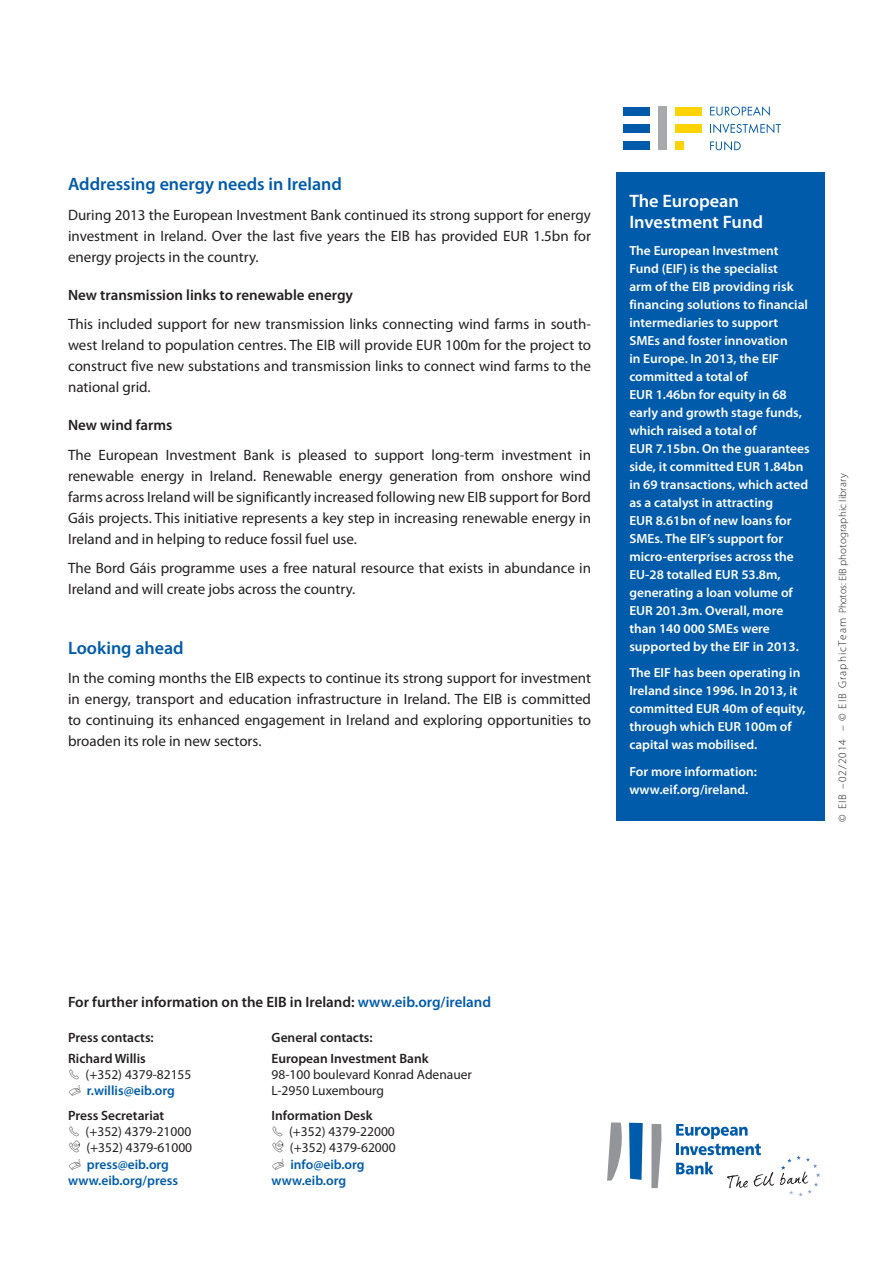
<style>
.page{position:relative;width:893px;height:1263px;background:#fff}
.page>*{position:absolute;margin:0;border:0;box-sizing:border-box;transform-origin:0 0}
.t1{font:600 18px "Myriad Pro";color:#015bab}
.t2{font:600 18px/21px "Myriad Pro";color:#fff}
.t3{font:15px/21px "Myriad Pro";color:#231f20;text-align:justify}
.t4{font:600 15px "Myriad Pro";color:#231f20}
.t5{font:13.5px/16.2px "Myriad Pro";color:#231f20;text-align:right}
.t6{font:600 13.5px/20.4px "Myriad Pro";color:#231f20}
.t7{font:600 13.5px/16.2px "Myriad Pro";color:#015bab}
.t8{font:600 13.2px/18px "Myriad Pro";color:#fff}
.t9{font:300 10.5px "Myriad Pro";letter-spacing:.005em;color:#231f20;scale:.96 1}
.s1{font-size:11.25px}
.s2{color:#015bab}
.s3{font-weight:600;color:#015bab}
</style>
<div class="page">
<div style="left:617px;top:172px;width:208px;height:649px;background:#015bab"></div>
<div style="left:623px;top:107px;width:26px;height:8px;background:#015aaa"></div>
<div style="left:658px;top:107px;width:9px;height:43px;background:#a8a9ad"></div>
<div style="left:675px;top:141px;width:9px;height:9px;background:#fed304"></div>
<div style="left:623px;top:124px;width:26px;height:9px;background:#015aaa"></div>
<div style="left:675px;top:107px;width:26px;height:8px;background:#fed304"></div>
<div style="left:675px;top:124px;width:26px;height:9px;background:#fed304"></div>
<div style="left:623px;top:141px;width:26px;height:9px;background:#015aaa"></div>
<svg style="left:710px;top:106px;width:60px;height:10px"></svg>
<svg style="left:710px;top:124px;width:71px;height:9px"></svg>
<svg style="left:710px;top:141px;width:31px;height:10px"></svg>
<svg style="left:727px;top:1172px;width:47px;height:16px"></svg>
<svg style="left:676px;top:1124px;width:85px;height:31px"></svg>
<svg style="left:676px;top:1162px;width:37px;height:12px"></svg>
<svg style="left:607px;top:1122px;width:15px;height:59px"></svg>
<svg style="left:629px;top:1123px;width:14px;height:57px"></svg>
<svg style="left:651px;top:1124px;width:10px;height:64px"></svg>
<svg style="left:780px;top:1155px;width:40px;height:41px"></svg>
<p class="t1" style="left:68px;top:174px;width:275px">Addressing energy needs in Ireland</p>
<p class="t3" style="left:68px;top:204px;width:525px">During 2013 the European Investment Bank continued its strong support for energy investment in Ireland. Over the last five years the EIB has provided EUR 1.5bn for energy projects in the country.</p>
<p class="t4" style="left:68px;top:286px;width:287px">New transmission links to renewable energy</p>
<p class="t3" style="left:68px;top:314px;width:525px">This included support for new transmission links connecting wind farms in south&shy;west Ireland to population centres. The EIB will provide EUR 100m for the project to construct five new substations and transmission links to connect wind farms to the national grid.</p>
<p class="t4" style="left:68px;top:417px;width:106px">New wind farms</p>
<p class="t3" style="left:68px;top:444px;width:525px">The European Investment Bank is pleased to support long-term investment in renewable energy in Ireland. Renewable energy generation from onshore wind farms across Ireland will be significantly increased following new EIB support for Bord Gáis projects. This initiative represents a key step in increasing renewable energy in Ireland and in helping to reduce fossil fuel use.</p>
<p class="t3" style="left:68px;top:558px;width:525px">The Bord Gáis programme uses a free natural resource that exists in abundance in<br>Ireland and will create jobs across the country.</p>
<p class="t1" style="left:68px;top:638px;width:117px">Looking ahead</p>
<p class="t3" style="left:68px;top:668px;width:525px">In the coming months the EIB expects to continue its strong support for investment in energy, transport and education infrastructure in Ireland. The EIB is committed to continuing its enhanced engagement in Ireland and exploring opportunities to broaden its role in new sectors.</p>
<p class="t2" style="left:629px;top:191px;width:135px">The European<br>Investment Fund</p>
<p class="t8" style="left:629px;top:241px;width:182px">The European Investment<br>Fund (EIF) is the specialist<br>arm of the EIB providing risk financing solutions to financial intermediaries to support<br>SMEs and foster innovation<br>in Europe. In 2013, the EIF committed a total of<br>EUR 1.46bn for equity in 68 early and growth stage funds, which raised a total of<br>EUR 7.15bn. On the guarantees side, it committed EUR 1.84bn in 69 transactions, which acted as a catalyst in attracting<br>EUR 8.61bn of new loans for<br>SMEs. The EIF’s support for micro-enterprises across the<br>EU-28 totalled EUR 53.8m, generating a loan volume of<br>EUR 201.3m. Overall, more than 140 000 SMEs were supported by the EIF in 2013.</p>
<p class="t8" style="left:629px;top:664px;width:178px">The EIF has been operating in<br>Ireland since 1996. In 2013, it committed EUR 40m of equity, through which EUR 100m of capital was mobilised.</p>
<p class="t8" style="left:629px;top:762px;width:129px">For more information: www.eif.org/ireland.</p>
<p class="t9" style="left:836px;top:822px;width:364px;rotate:-90deg"><span class="s1">© EIB –02/2014 – © EIB GraphicTeam</span> Photos: EIB photographic library</p>
<p class="t4" style="left:68px;top:994px;width:425px">For further information on the EIB in Ireland: <span class="s2">www.eib.org/ireland</span></p>
<p class="t6" style="left:272px;top:1028px;width:158px">General contacts:<br>European Investment Bank</p>
<p class="t5" style="left:272px;top:1067px;width:202px;text-align:left">98-100 boulevard Konrad Adenauer<br>L-2950 Luxembourg</p>
<p class="t6" style="left:272px;top:1105px;width:103px">Information Desk</p>
<p class="t5" style="left:272px;top:1124px;width:126px">✓ (+352) 4379-22000 (+352) 4379-62000</p>
<p class="t7" style="left:272px;top:1156px;width:95px;text-indent:19px">info@eib.org www.eib.org</p>
<p class="t6" style="left:68px;top:1028px;width:87px">Press contacts:<br>Richard Willis</p>
<p class="t5" style="left:68px;top:1067px;width:125px;text-align:center">✓ (+352) 4379-82155 <span class="s3">r.willis@eib.org</span></p>
<p class="t6" style="left:68px;top:1105px;width:98px">Press Secretariat</p>
<p class="t5" style="left:68px;top:1124px;width:126px">✓ (+352) 4379-21000 (+352) 4379-61000</p>
<p class="t7" style="left:68px;top:1156px;width:111px;text-indent:19px">press@eib.org www.eib.org/press</p>
</div>
